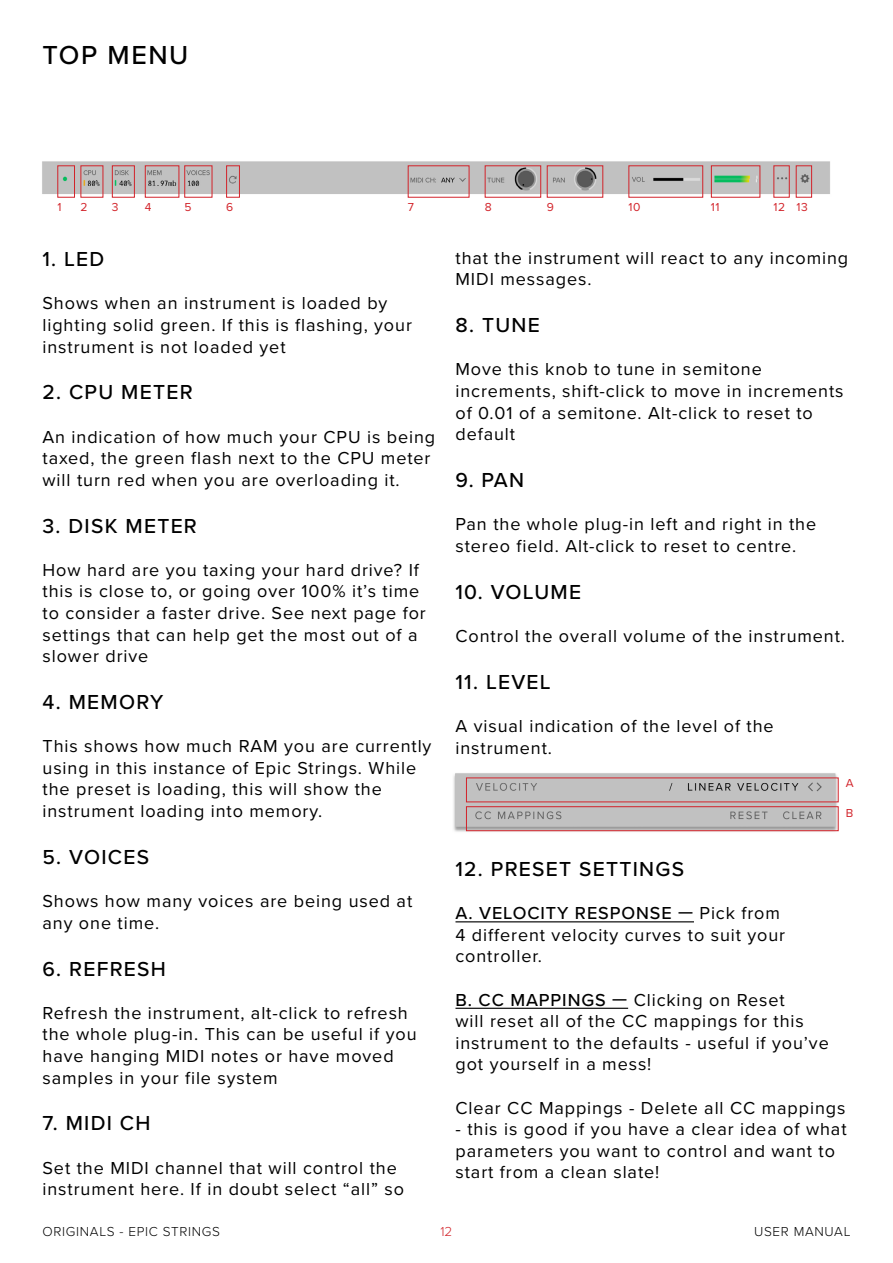
<style>
.page{position:relative;width:893px;height:1263px;background:#fff}
.page>*{position:absolute;margin:0;border:0;box-sizing:border-box;transform-origin:0 0}
.t1{font:500 27px "Proxima Nova";letter-spacing:.06em;color:#000}
.t2{font:500 21px "Proxima Nova";letter-spacing:.06em;color:#000}
.t3{font:18px/21.6px "Proxima Nova";letter-spacing:.05em;color:#000}
.t4{font:300 13.5px "Proxima Nova";letter-spacing:.05em;color:#000}
.t5{font:300 13.5px "Proxima Nova";color:#d2232a}
.t6{font:12px "Proxima Nova";letter-spacing:.05em;color:#d2232a}
.s1{font-weight:500}
</style>
<div class="page">
<hr style="left:455px;top:921px;width:239px;height:1px;background:#000">
<hr style="left:455px;top:1008px;width:173px;height:1px;background:#000">
<img style="left:453px;top:773px;width:386px;height:59px">
<img style="left:42px;top:161px;width:788px;height:37px">
<div style="left:57px;top:165px;width:18px;height:33px;border:1px solid #d2232a"></div>
<div style="left:81px;top:165px;width:22px;height:33px;border:1px solid #d2232a"></div>
<div style="left:112px;top:165px;width:23px;height:33px;border:1px solid #d2232a"></div>
<div style="left:145px;top:165px;width:34px;height:33px;border:1px solid #d2232a"></div>
<div style="left:184px;top:165px;width:28px;height:33px;border:1px solid #d2232a"></div>
<div style="left:226px;top:165px;width:14px;height:33px;border:1px solid #d2232a"></div>
<div style="left:408px;top:165px;width:61px;height:33px;border:1px solid #d2232a"></div>
<div style="left:466px;top:806px;width:373px;height:25px;border:1px solid #d2232a"></div>
<div style="left:485px;top:165px;width:56px;height:33px;border:1px solid #d2232a"></div>
<div style="left:547px;top:165px;width:56px;height:33px;border:1px solid #d2232a"></div>
<div style="left:628px;top:165px;width:75px;height:33px;border:1px solid #d2232a"></div>
<div style="left:711px;top:165px;width:49px;height:33px;border:1px solid #d2232a"></div>
<div style="left:773px;top:165px;width:17px;height:33px;border:1px solid #d2232a"></div>
<div style="left:796px;top:165px;width:16px;height:33px;border:1px solid #d2232a"></div>
<h1 class="t1" style="left:43px;top:35px;width:147px">TOP MENU</h1>
<p class="t6" style="left:57px;top:198px;width:6px">1</p>
<p class="t6" style="left:81px;top:198px;width:9px">2</p>
<p class="t6" style="left:112px;top:198px;width:8px">3</p>
<p class="t6" style="left:145px;top:198px;width:8px">4</p>
<p class="t6" style="left:184px;top:198px;width:9px">5</p>
<p class="t6" style="left:226px;top:198px;width:9px">6</p>
<p class="t6" style="left:408px;top:198px;width:8px">7</p>
<p class="t6" style="left:485px;top:198px;width:8px">8</p>
<p class="t6" style="left:547px;top:198px;width:9px">9</p>
<p class="t6" style="left:628px;top:198px;width:14px">10</p>
<p class="t6" style="left:711px;top:198px;width:10px">11</p>
<p class="t6" style="left:773px;top:198px;width:36px">12 13</p>
<p class="t2" style="left:43px;top:244px;width:63px">1. LED</p>
<p class="t3" style="left:43px;top:292px;width:371px">Shows when an instrument is loaded by lighting solid green. If this is flashing, your instrument is not loaded yet</p>
<p class="t2" style="left:43px;top:377px;width:152px">2. CPU METER</p>
<p class="t3" style="left:43px;top:425px;width:394px">An indication of how much your CPU is being taxed, the green flash next to the CPU meter will turn red when you are overloading it.</p>
<p class="t2" style="left:43px;top:510px;width:156px">3. DISK METER</p>
<p class="t3" style="left:43px;top:558px;width:385px">How hard are you taxing your hard drive? If this is close to, or going over 100% it’s time to consider a faster drive. See next page for settings that can help get the most out of a slower drive</p>
<p class="t2" style="left:43px;top:686px;width:122px">4. MEMORY</p>
<p class="t3" style="left:43px;top:735px;width:390px">This shows how much RAM you are currently using in this instance of Epic Strings. While the preset is loading, this will show the instrument loading into memory.</p>
<p class="t2" style="left:43px;top:841px;width:108px">5. VOICES</p>
<p class="t3" style="left:43px;top:889px;width:371px">Shows how many voices are being used at any one time.</p>
<p class="t2" style="left:43px;top:953px;width:125px">6. REFRESH</p>
<p class="t3" style="left:43px;top:1001px;width:376px">Refresh the instrument, alt-click to refresh the whole plug-in. This can be useful if you have hanging MIDI notes or have moved samples in your file system</p>
<p class="t2" style="left:43px;top:1108px;width:109px">7. MIDI CH</p>
<p class="t3" style="left:43px;top:1156px;width:363px">Set the MIDI channel that will control the instrument here. If in doubt select “all” so</p>
<p class="t3" style="left:455px;top:246px;width:394px">that the instrument will react to any incoming<br>MIDI messages.</p>
<p class="t2" style="left:455px;top:310px;width:86px">8. TUNE</p>
<p class="t3" style="left:455px;top:358px;width:390px">Move this knob to tune in semitone increments, shift-click to move in increments of 0.01 of a semitone. Alt-click to reset to default</p>
<p class="t2" style="left:455px;top:464px;width:70px">9. PAN</p>
<p class="t3" style="left:455px;top:513px;width:362px">Pan the whole plug-in left and right in the stereo field. Alt-click to reset to centre.</p>
<p class="t2" style="left:455px;top:576px;width:127px">10. VOLUME</p>
<p class="t3" style="left:455px;top:624px;width:391px">Control the overall volume of the instrument.</p>
<p class="t2" style="left:455px;top:666px;width:97px">11. LEVEL</p>
<p class="t3" style="left:455px;top:714px;width:320px">A visual indication of the level of the instrument.</p>
<p class="t6" style="left:846px;top:774px;width:9px">A</p>
<p class="t6" style="left:846px;top:804px;width:9px">B</p>
<p class="t2" style="left:455px;top:853px;width:230px">12. PRESET SETTINGS</p>
<p class="t3" style="left:455px;top:901px;width:331px"><span class="s1">A. VELOCITY RESPONSE —</span> Pick from<br>4 different velocity curves to suit your controller.</p>
<p class="t3" style="left:455px;top:988px;width:375px"><span class="s1">B. CC MAPPINGS —</span> Clicking on Reset<br>will reset all of the CC mappings for this instrument to the defaults - useful if you’ve got yourself in a mess!</p>
<p class="t3" style="left:455px;top:1096px;width:391px">Clear CC Mappings - Delete all CC mappings</p>
<p class="t3" style="left:455px;top:1117px;width:393px">- this is good if you have a clear idea of what parameters you want to control and want to start from a clean slate!</p>
<p class="t4" style="left:43px;top:1221px;width:179px">ORIGINALS - EPIC STRINGS</p>
<p class="t5" style="left:440px;top:1221px;width:14px">12</p>
<p class="t4" style="left:754px;top:1221px;width:98px">USER MANUAL</p>
</div>
